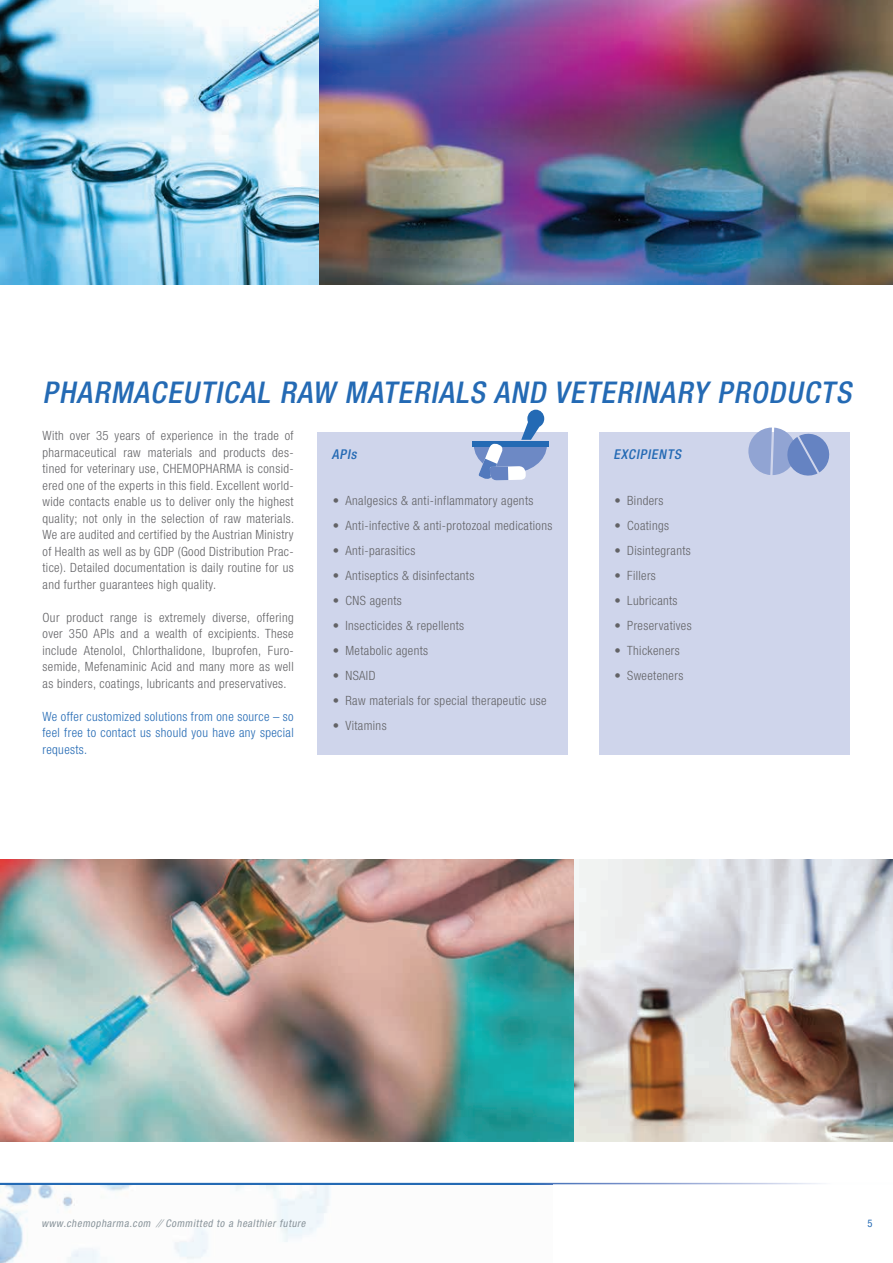
<style>
.page{position:relative;width:893px;height:1263px;background:#fff}
.page>*{position:absolute;margin:0;border:0;box-sizing:border-box;transform-origin:0 0}
.t1{font:italic 500 condensed 30px "Helvetica Neue LT Std";color:#246ab4}
.t2{font:italic 500 condensed 13.5px "Helvetica Neue LT Std";color:#246ab4}
.t3{font:300 condensed 12.75px/16.5px "Helvetica Neue LT Std";letter-spacing:.03em;color:#636366;text-align:justify}
.t4{font:300 condensed 12.75px/16.5px "Helvetica Neue LT Std";letter-spacing:.03em;color:#246ab4;text-align:justify}
.t5{font:italic condensed 10.5px "Helvetica Neue LT Std";color:#89949b}
.t6{font:condensed 10.5px "Helvetica Neue LT Std";color:#246ab4}
</style>
<div class="page">
<img style="left:0;top:1185px;width:330px;height:78px">
<svg style="left:0;top:1183px;width:822px;height:1px"></svg>
<img style="left:0;top:1184px;width:553px;height:1px">
<div style="left:599px;top:432px;width:250px;height:323px;background:#cfd5eb"></div>
<div style="left:317px;top:432px;width:250px;height:323px;background:#cfd5eb"></div>
<img style="left:319px;top:0;width:574px;height:285px">
<img style="left:0;top:860px;width:574px;height:282px">
<div style="left:472px;top:441px;width:77px;height:5px;background:#246ab4"></div>
<svg style="left:474px;top:410px;width:73px;height:71px"></svg>
<svg style="left:0;top:0;width:319px;height:285px"></svg>
<img style="left:574px;top:860px;width:319px;height:282px">
<svg style="left:748px;top:427px;width:82px;height:49px"></svg>
<h1 class="t1" style="left:43px;top:375px;width:816px">PHARMACEUTICAL RAW MATERIALS AND VETERINARY PRODUCTS</h1>
<p class="t3" style="left:43px;top:427px;width:253px">With over 35 years of experience in the trade of pharmaceutical raw materials and products des&shy;tined for veterinary use, CHEMOPHARMA is consid&shy;ered one of the experts in this field. Excellent world&shy;wide contacts enable us to deliver only the highest quality; not only in the selection of raw materials.<br>We are audited and certified by the Austrian Ministry of Health as well as by GDP (Good Distribution Prac&shy;tice). Detailed documentation is daily routine for us and further guarantees high quality.</p>
<p class="t3" style="left:43px;top:609px;width:253px">Our product range is extremely diverse, offering over 350 APIs and a wealth of excipients. These include Atenolol, Chlorthalidone, Ibuprofen, Furo&shy;semide, Mefenaminic Acid and many more as well as binders, coatings, lubricants and preservatives.</p>
<p class="t4" style="left:43px;top:708px;width:253px">We offer customized solutions from one source – so feel free to contact us should you have any special requests.</p>
<p class="t2" style="left:613px;top:446px;width:72px">EXCIPIENTS</p>
<p class="t3" style="left:614px;top:492px;width:51px">• Binders</p>
<p class="t3" style="left:614px;top:517px;width:56px">• Coatings</p>
<p class="t3" style="left:614px;top:542px;width:78px">• Disintegrants</p>
<p class="t3" style="left:614px;top:567px;width:43px">• Fillers</p>
<p class="t3" style="left:614px;top:592px;width:65px">• Lubricants</p>
<p class="t3" style="left:614px;top:617px;width:79px">• Preservatives</p>
<p class="t3" style="left:614px;top:642px;width:67px">• Thickeners</p>
<p class="t3" style="left:614px;top:667px;width:70px">• Sweeteners</p>
<p class="t2" style="left:332px;top:446px;width:29px">APIs</p>
<p class="t3" style="left:333px;top:492px;width:202px">• Analgesics &amp; anti-inflammatory agents</p>
<p class="t3" style="left:333px;top:517px;width:221px">• Anti-infective &amp; anti-protozoal medications</p>
<p class="t3" style="left:333px;top:542px;width:84px">• Anti-parasitics</p>
<p class="t3" style="left:333px;top:567px;width:143px">• Antiseptics &amp; disinfectants</p>
<p class="t3" style="left:333px;top:592px;width:71px">• CNS agents</p>
<p class="t3" style="left:333px;top:617px;width:133px">• Insecticides &amp; repellents</p>
<p class="t3" style="left:333px;top:642px;width:97px">• Metabolic agents</p>
<p class="t3" style="left:333px;top:667px;width:44px">• NSAID</p>
<p class="t3" style="left:333px;top:692px;width:215px">• Raw materials for special therapeutic use</p>
<p class="t3" style="left:333px;top:717px;width:55px">• Vitamins</p>
<p class="t5" style="left:41px;top:1217px;width:268px">www.chemopharma.com ⁄⁄ Committed to a healthier future</p>
<p class="t6" style="left:867px;top:1217px;width:7px">5</p>
</div>
